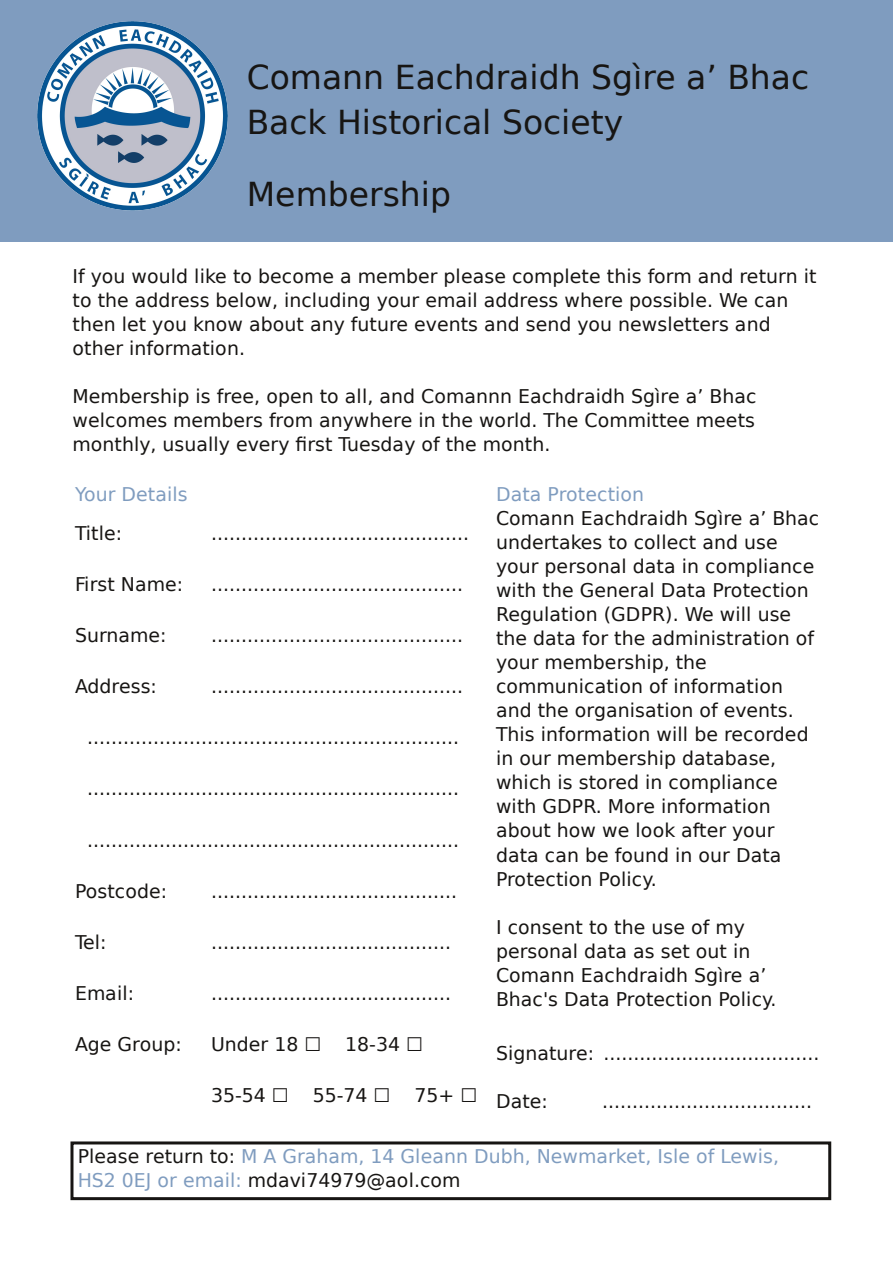
<style>
.page{position:relative;width:893px;height:1263px;background:#fff}
.page>*{position:absolute;margin:0;border:0;box-sizing:border-box;transform-origin:0 0}
.t1{font:33px/45px "DejaVu Sans";color:#171513}
.t2{font:18.9px/24px "DejaVu Sans";letter-spacing:.005em;color:#171513}
.t3{font:18.9px/24px "DejaVu Sans";letter-spacing:.005em;color:#7f9cbf}
.s1{font-weight:700}
.s2{color:#171513}
</style>
<div class="page">
<div style="left:0;top:0;width:893px;height:242px;background:#7f9cbf"></div>
<img style="left:37px;top:21px;width:191px;height:190px">
<div style="left:70px;top:1141px;width:761px;height:59px;border:3px solid #171513"></div>
<h1 class="t1" style="left:247px;top:55px;width:564px">Comann Eachdraidh Sgìre a’ Bhac<br>Back Historical Society</h1>
<h1 class="t1" style="left:247px;top:172px;width:206px">Membership</h1>
<p class="t2" style="left:73px;top:264px;width:745px">If you would like to become a member please complete this form and return it to the address below, including your email address where possible. We can then let you know about any future events and send you newsletters and other information.</p>
<p class="t2" style="left:73px;top:384px;width:685px;text-align:justify">Membership is free, open to all, and Comannn Eachdraidh Sgìre a’ Bhac welcomes members from anywhere in the world. The Committee meets monthly, usually every first Tuesday of the month.</p>
<p class="t3" style="left:75px;top:483px;width:114px">Your Details</p>
<p class="t2" style="left:75px;top:522px;width:49px">Title:</p>
<p class="t2" style="left:211px;top:522px;width:259px">...........................................</p>
<p class="t2" style="left:75px;top:573px;width:110px">First Name:</p>
<p class="t2" style="left:211px;top:573px;width:253px">..........................................</p>
<p class="t2" style="left:75px;top:624px;width:93px">Surname:</p>
<p class="t2" style="left:211px;top:624px;width:253px">..........................................</p>
<p class="t2" style="left:75px;top:675px;width:83px">Address:</p>
<p class="t2" style="left:211px;top:675px;width:253px">..........................................</p>
<p class="t3" style="left:496px;top:483px;width:150px">Data Protection</p>
<p class="t2" style="left:496px;top:507px;width:325px">Comann Eachdraidh Sgìre a’ Bhac undertakes to collect and use your personal data in compliance with the General Data Protection<br>Regulation (GDPR). We will use the data for the administration of your membership, the communication of information and the organisation of events.<br>This information will be recorded in our membership database, which is stored in compliance with GDPR. More information about how we look after your data can be found in our Data<br>Protection Policy.</p>
<p class="t2" style="left:496px;top:915px;width:282px">I consent to the use of my personal data as set out in<br>Comann Eachdraidh Sgìre a’<br>Bhac's Data Protection Policy.</p>
<p class="t2" style="left:496px;top:1041px;width:325px">Signature: ....................................</p>
<p class="t2" style="left:496px;top:1089px;width:53px">Date:</p>
<p class="t2" style="left:602px;top:1089px;width:211px">...................................</p>
<p class="t2" style="left:87px;top:726px;width:373px">..............................................................</p>
<p class="t2" style="left:87px;top:777px;width:373px">..............................................................</p>
<p class="t2" style="left:87px;top:828px;width:373px">..............................................................</p>
<p class="t2" style="left:75px;top:879px;width:94px">Postcode:</p>
<p class="t2" style="left:211px;top:879px;width:247px">.........................................</p>
<p class="t2" style="left:75px;top:930px;width:33px">Tel:</p>
<p class="t2" style="left:211px;top:930px;width:241px">........................................</p>
<p class="t2" style="left:75px;top:981px;width:61px">Email:</p>
<p class="t2" style="left:211px;top:981px;width:241px">........................................</p>
<p class="t2" style="left:75px;top:1032px;width:108px">Age Group:</p>
<p class="t2" style="left:211px;top:1032px;width:112px">Under 18 <span class="s1">☐</span></p>
<p class="t2" style="left:345px;top:1032px;width:79px">18-34 <span class="s1">☐</span></p>
<p class="t2" style="left:211px;top:1083px;width:79px">35-54 <span class="s1">☐</span></p>
<p class="t2" style="left:313px;top:1083px;width:79px">55-74 <span class="s1">☐</span></p>
<p class="t2" style="left:414px;top:1083px;width:64px">75+ <span class="s1">☐</span></p>
<p class="t3" style="left:78px;top:1144px;width:703px"><span class="s2">Please return to:</span> M A Graham, 14 Gleann Dubh, Newmarket, Isle of Lewis,<br>HS2 0EJ or email: <span class="s2">mdavi74979@aol.com</span></p>
</div>
